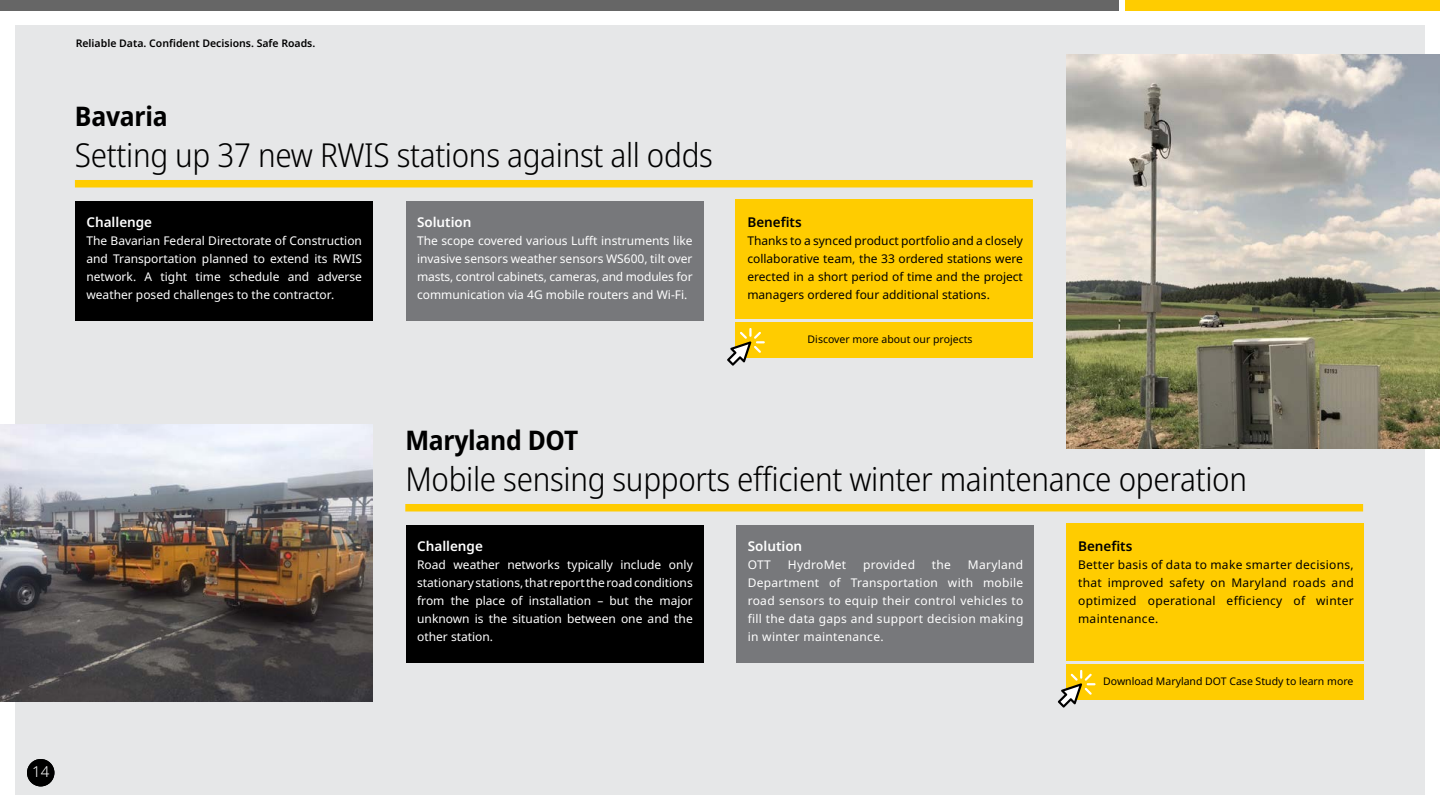
<style>
.page{position:relative;width:1440px;height:810px;background:#fff}
.page>*{position:absolute;margin:0;border:0;box-sizing:border-box;transform-origin:0 0}
.t1{font:300 semi-condensed 33px "Noto Sans";letter-spacing:-.01em;color:#000}
.t2{font:700 semi-condensed 27px "Noto Sans";letter-spacing:-.01em;color:#000}
.t3{font:300 15px "Noto Sans";color:#fff}
.t4{font:600 13.5px "Noto Sans";color:#fff}
.t5{font:600 13.5px "Noto Sans";color:#000}
.t6{font:12px/18px "Noto Sans";color:#fff;text-align:justify}
.t7{font:12px/18px "Noto Sans";letter-spacing:.005em;color:#000;text-align:justify}
.t8{font:12px "Noto Sans";letter-spacing:.025em;color:#fff}
.t9{font:10.5px "Noto Sans";color:#000}
.t10{font:600 10.5px "Noto Sans";color:#000}
</style>
<div class="page">
<div style="left:15px;top:26px;width:1410px;height:769px;background:#e6e7e8"></div>
<div style="left:75px;top:201px;width:298px;height:119px;background:#000"></div>
<div style="left:406px;top:525px;width:298px;height:137px;background:#000"></div>
<div style="left:406px;top:201px;width:298px;height:119px;background:#77787b"></div>
<div style="left:736px;top:525px;width:298px;height:137px;background:#77787b"></div>
<div style="left:735px;top:199px;width:298px;height:119px;background:#fc0"></div>
<div style="left:1066px;top:523px;width:298px;height:137px;background:#fc0"></div>
<div style="left:0;top:0;width:1118px;height:10px;background:#666"></div>
<div style="left:1126px;top:0;width:314px;height:10px;background:#fc0"></div>
<div style="left:75px;top:180px;width:958px;height:7px;background:#fc0"></div>
<div style="left:405px;top:504px;width:958px;height:7px;background:#fc0"></div>
<img style="left:1066px;top:54px;width:374px;height:394px">
<img style="left:0;top:424px;width:373px;height:277px">
<div style="left:1066px;top:664px;width:298px;height:35px;background:#fc0"></div>
<svg style="left:1058px;top:670px;width:38px;height:38px"></svg>
<div style="left:735px;top:322px;width:298px;height:35px;background:#fc0"></div>
<svg style="left:727px;top:328px;width:38px;height:38px"></svg>
<div style="left:27px;top:759px;width:27px;height:27px;background:#000;border-radius:50%"></div>
<p class="t10" style="left:76px;top:36px;width:241px">Reliable Data. Confident Decisions. Safe Roads.</p>
<h2 class="t2" style="left:75px;top:97px;width:94px">Bavaria</h2>
<h1 class="t1" style="left:75px;top:132px;width:639px">Setting up 37 new RWIS stations against all odds</h1>
<p class="t4" style="left:86px;top:213px;width:67px">Challenge</p>
<p class="t6" style="left:86px;top:232px;width:277px">The Bavarian Federal Directorate of Construction and Transportation planned to extend its RWIS network. A tight time schedule and adverse weather posed challenges to the contractor.</p>
<p class="t4" style="left:417px;top:213px;width:56px">Solution</p>
<p class="t6" style="left:417px;top:232px;width:277px">The scope covered various Lufft instruments like invasive sensors weather sensors WS600, tilt over masts, control cabinets, cameras, and modules for communication via 4G mobile routers and Wi-Fi.</p>
<p class="t5" style="left:747px;top:213px;width:56px">Benefits</p>
<p class="t7" style="left:747px;top:232px;width:277px">Thanks to a synced product portfolio and a closely collaborative team, the 33 ordered stations were erected in a short period of time and the project managers ordered four additional stations.</p>
<p class="t9" style="left:808px;top:332px;width:166px">Discover more about our projects</p>
<p class="t3" style="left:32px;top:761px;width:19px">14</p>
<h2 class="t2" style="left:405px;top:421px;width:175px">Maryland DOT</h2>
<h1 class="t1" style="left:405px;top:456px;width:843px">Mobile sensing supports efficient winter maintenance operation</h1>
<p class="t4" style="left:417px;top:537px;width:67px">Challenge</p>
<p class="t6" style="left:417px;top:556px;width:277px">Road weather networks typically include only stationary stations, that report the road conditions from the place of installation – but the major unknown is the situation between one and the other station.</p>
<p class="t4" style="left:748px;top:537px;width:56px">Solution</p>
<p class="t6" style="left:748px;top:556px;width:25px">OTT</p>
<p class="t8" style="left:788px;top:556px;width:60px">HydroMet</p>
<p class="t8" style="left:863px;top:556px;width:53px">provided</p>
<p class="t6" style="left:932px;top:556px;width:21px">the</p>
<p class="t6" style="left:748px;top:556px;width:277px;text-indent:220px">Maryland Department of Transportation with mobile road sensors to equip their control vehicles to fill the data gaps and support decision making in winter maintenance.</p>
<p class="t5" style="left:1078px;top:537px;width:56px">Benefits</p>
<p class="t7" style="left:1078px;top:556px;width:277px">Better basis of data to make smarter decisions, that improved safety on Maryland roads and optimized operational efficiency of winter maintenance.</p>
<p class="t9" style="left:1103px;top:674px;width:252px">Download Maryland DOT Case Study to learn more</p>
</div>
